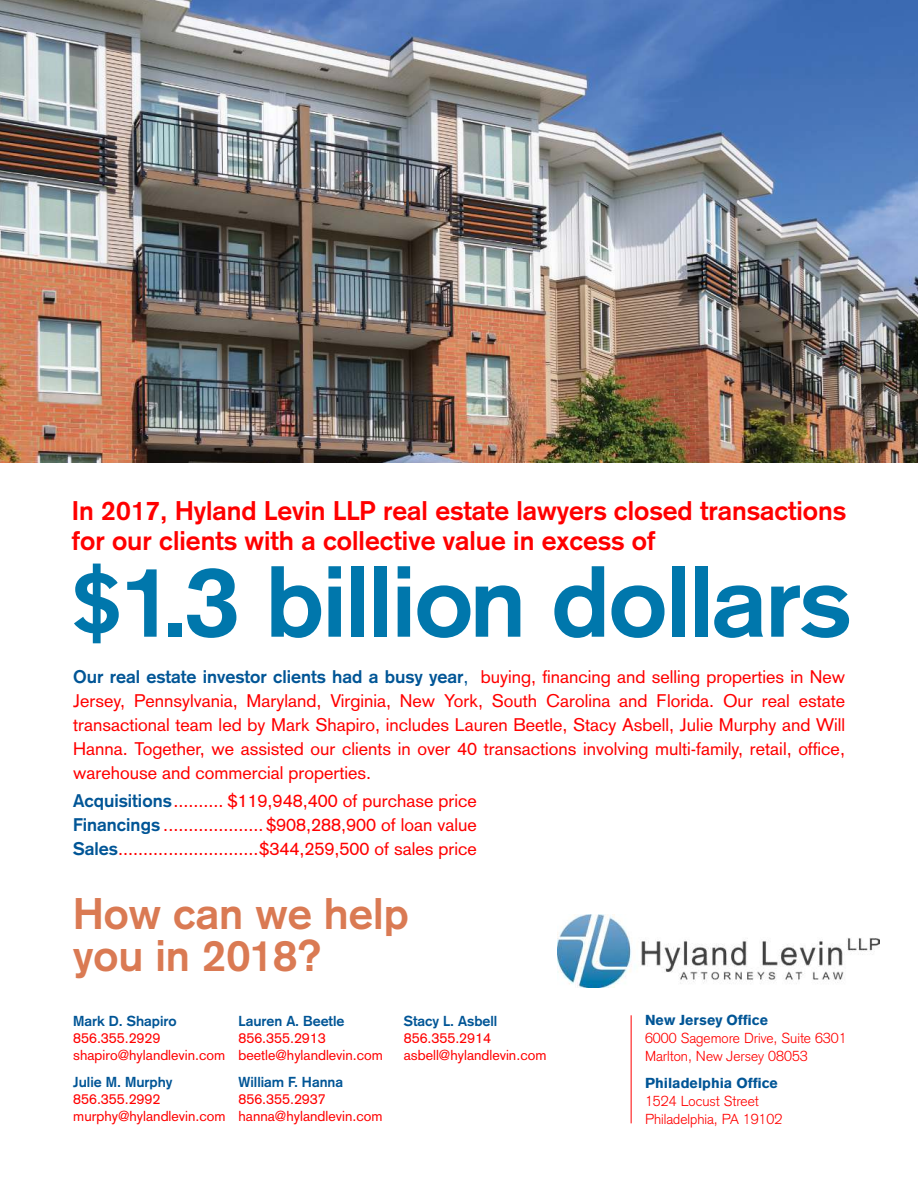
<style>
.page{position:relative;width:918px;height:1188px;background:#fff}
.page>*{position:absolute;margin:0;border:0;box-sizing:border-box;transform-origin:0 0}
.t1{font:700 99px "Akzidenz Grotesk";letter-spacing:-.015em;color:#0077ac}
.t2{font:700 43.5px/42px "Akzidenz Grotesk";color:#da7a53}
.t3{font:700 26.55px/30px "Akzidenz Grotesk";color:#f00}
.t4{font:18px/24px "Akzidenz Grotesk";color:#f00;text-align:justify}
.t5{font:14.25px/17.1px "Akzidenz Grotesk";color:#f00}
.t6{font:300 14.25px/18px "Akzidenz Grotesk";color:#f00}
.t7{font:700 14.25px "Akzidenz Grotesk";color:#005596}
.t8{font:900 14.25px "Akzidenz Grotesk";color:#005596}
.s1{font-size:85.5px}
.s2{font-weight:700;color:#005596}
.s3{color:#005596}
</style>
<div class="page">
<img style="left:0;top:0;width:918px;height:462px">
<hr style="left:631px;top:1015px;width:1px;height:108px;background:#f00">
<img style="left:558px;top:914px;width:322px;height:73px">
<h3 class="t3" style="left:72px;top:496px;width:776px">In 2017, Hyland Levin LLP real estate lawyers closed transactions for our clients with a collective value in excess of</h3>
<h1 class="t1" style="left:72px;top:557px;width:780px"><span class="s1">$</span>1.3 billion dollars</h1>
<p class="t4" style="left:73px;top:666px;width:773px"><span class="s2">Our real estate investor clients had a busy year</span><span class="s3">,</span> buying, financing and selling properties in New Jersey, Pennsylvania, Maryland, Virginia, New York, South Carolina and Florida. Our real estate transactional team led by Mark Shapiro, includes Lauren Beetle, Stacy Asbell, Julie Murphy and Will Hanna. Together, we assisted our clients in over 40 transactions involving multi-family, retail, office, warehouse and commercial properties.</p>
<p class="t4" style="left:73px;top:790px;width:405px"><span class="s2">Acquisitions</span> .......... $119,948,400 of purchase price <span class="s2">Financings</span> .................... $908,288,900 of loan value <span class="s2">Sales</span> ............................$344,259,500 of sales price</p>
<h2 class="t2" style="left:73px;top:894px;width:337px">How can we help you in 2018?</h2>
<p class="t7" style="left:73px;top:1014px;width:105px">Mark D. Shapiro</p>
<p class="t5" style="left:73px;top:1030px;width:154px">856.355.2929 shapiro@hylandlevin.com</p>
<p class="t7" style="left:73px;top:1076px;width:101px">Julie M. Murphy</p>
<p class="t5" style="left:73px;top:1092px;width:154px">856.355.2992 murphy@hylandlevin.com</p>
<p class="t7" style="left:239px;top:1014px;width:107px">Lauren A. Beetle</p>
<p class="t5" style="left:239px;top:1030px;width:146px">856.355.2913 beetle@hylandlevin.com</p>
<p class="t7" style="left:239px;top:1076px;width:106px">William F. Hanna</p>
<p class="t5" style="left:239px;top:1092px;width:145px">856.355.2937 hanna@hylandlevin.com</p>
<p class="t7" style="left:404px;top:1014px;width:95px">Stacy L. Asbell</p>
<p class="t5" style="left:404px;top:1030px;width:144px">856.355.2914 asbell@hylandlevin.com</p>
<p class="t8" style="left:645px;top:1014px;width:125px">New Jersey Office</p>
<p class="t6" style="left:645px;top:1030px;width:203px">6000 Sagemore Drive, Suite 6301<br>Marlton, New Jersey 08053</p>
<p class="t8" style="left:645px;top:1077px;width:135px">Philadelphia Office</p>
<p class="t6" style="left:645px;top:1093px;width:139px">1524 Locust Street<br>Philadelphia, PA 19102</p>
</div>
